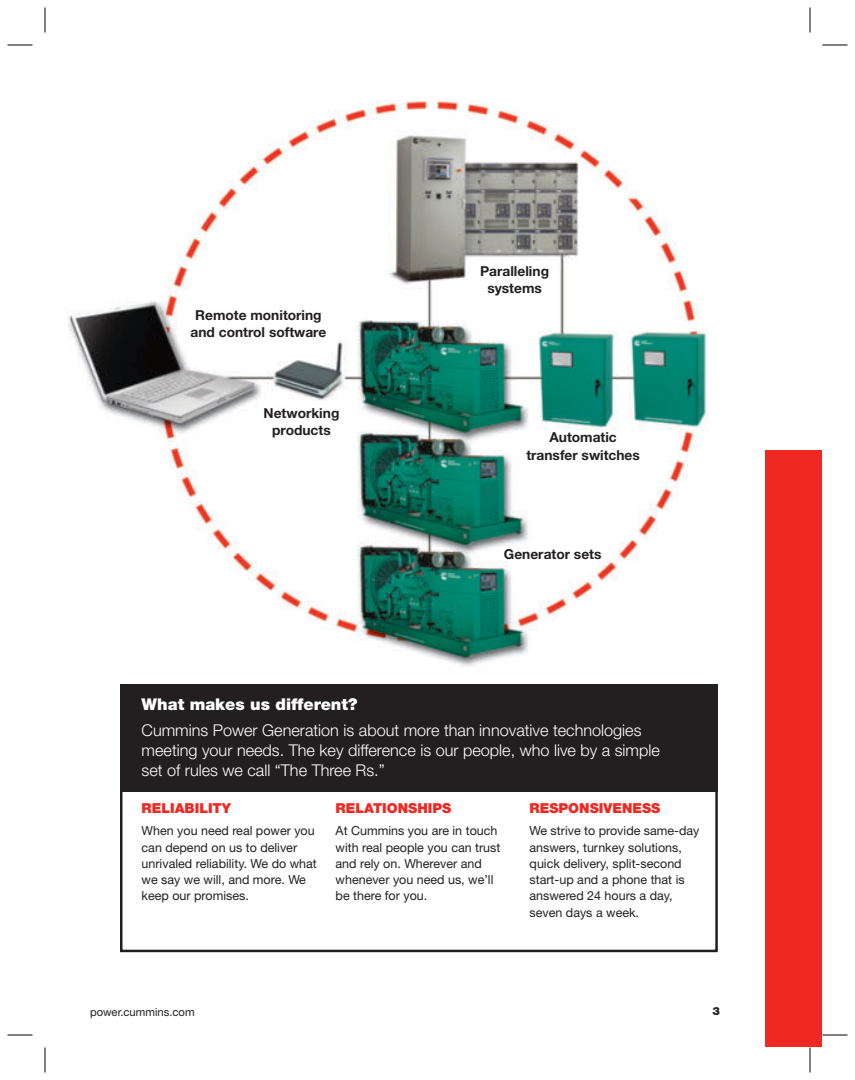
<style>
.page{position:relative;width:855px;height:1080px;background:#fff}
.page>*{position:absolute;margin:0;border:0;box-sizing:border-box;transform-origin:0 0}
.t1{font:300 16.25px/20px "Helvetica Neue LT";color:#fff}
.t2{font:900 16.25px "Helvetica Neue LT";color:#fff}
.t3{font:700 13.75px/17.5px "Helvetica Neue LT";color:#231f20;text-align:center}
.t4{font:900 13.75px "Helvetica Neue LT";color:#ee2923}
.t5{font:12.5px/16.2px "Helvetica Neue LT";color:#231f20}
.t6{font:11.25px "Helvetica Neue LT";color:#231f20}
.t7{font:900 11.25px "Helvetica Neue LT";color:#231f20}
</style>
<div class="page">
<div style="left:765px;top:450px;width:56px;height:596px;background:#ee2923"></div>
<img style="left:68px;top:100px;width:640px;height:567px">
<div style="left:120px;top:685px;width:598px;height:107px;background:#231f20"></div>
<svg style="left:8px;top:45px;width:25px;height:1px"></svg>
<svg style="left:45px;top:8px;width:1px;height:24px"></svg>
<svg style="left:822px;top:45px;width:26px;height:1px"></svg>
<svg style="left:810px;top:8px;width:1px;height:24px"></svg>
<svg style="left:8px;top:1035px;width:25px;height:1px"></svg>
<svg style="left:45px;top:1047px;width:1px;height:25px"></svg>
<svg style="left:822px;top:1035px;width:26px;height:1px"></svg>
<svg style="left:810px;top:1047px;width:1px;height:25px"></svg>
<p class="t3" style="left:191px;top:306px;width:137px">Remote monitoring and control software</p>
<p class="t3" style="left:264px;top:404px;width:77px">Networking products</p>
<p class="t3" style="left:480px;top:262px;width:70px">Paralleling systems</p>
<p class="t3" style="left:526px;top:428px;width:115px">Automatic transfer switches</p>
<p class="t3" style="left:504px;top:545px;width:99px">Generator sets</p>
<h1 class="t2" style="left:142px;top:694px;width:217px">What makes us different?</h1>
<h1 class="t1" style="left:142px;top:719px;width:520px">Cummins Power Generation is about more than innovative technologies meeting your needs. The key difference is our people, who live by a simple set of rules we call “The Three Rs.”</h1>
<p class="t4" style="left:142px;top:800px;width:91px">RELIABILITY</p>
<p class="t5" style="left:142px;top:823px;width:177px">When you need real power you can depend on us to deliver unrivaled reliability. We do what we say we will, and more. We keep our promises.</p>
<p class="t4" style="left:336px;top:800px;width:117px">RELATIONSHIPS</p>
<p class="t5" style="left:336px;top:823px;width:166px">At Cummins you are in touch with real people you can trust and rely on. Wherever and whenever you need us, we’ll be there for you.</p>
<p class="t4" style="left:530px;top:800px;width:132px">RESPONSIVENESS</p>
<p class="t5" style="left:530px;top:823px;width:171px">We strive to provide same-day answers, turnkey solutions, quick delivery, split-second start-up and a phone that is answered 24 hours a day, seven days a week.</p>
<p class="t6" style="left:90px;top:1006px;width:106px">power.cummins.com</p>
<p class="t7" style="left:712px;top:1004px;width:9px">3</p>
</div>
